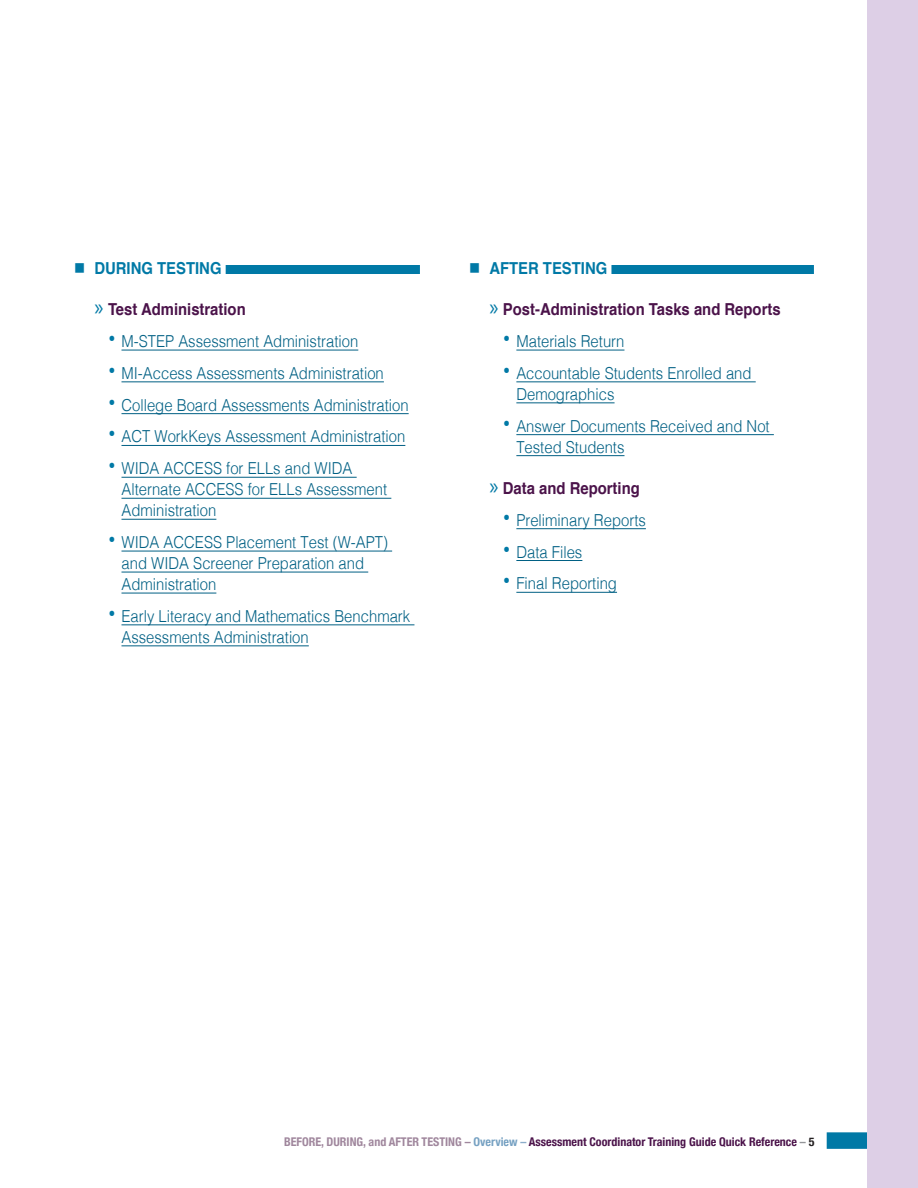
<style>
.page{position:relative;width:918px;height:1188px;background:#fff}
.page>*{position:absolute;margin:0;border:0;box-sizing:border-box;transform-origin:0 0}
.t1{font:300 16.5px/21px "Helvetica";color:#006084;scale:.9 1}
.t2{font:700 16.5px "Helvetica";color:#4b134a;scale:.9 1}
.t3{font:700 16.5px "Helvetica";color:#0079a6;scale:.9 1}
.t4{font:700 condensed 12px "Helvetica Neue";color:#4b134a}
.s1{font-family:"Myriad Pro";font-weight:400;font-size:24px;color:#0079a6}
.s2{font-weight:700;font-size:24px;color:#0079a6}
.s3{color:#a0879d}
.s4{color:#76a1c2}
.s5{color:#8badca}
.s6{color:#939598}
.s7{color:#231f20}
</style>
<div class="page">
<div style="left:827px;top:1132px;width:51px;height:17px;background:#0079a6"></div>
<div style="left:867px;top:0;width:51px;height:1188px;background:#ddcfe6"></div>
<hr style="left:122px;top:350px;width:236px;height:1px;background:#006084">
<hr style="left:122px;top:381px;width:262px;height:1px;background:#006084">
<hr style="left:122px;top:413px;width:287px;height:1px;background:#006084">
<hr style="left:122px;top:445px;width:283px;height:1px;background:#006084">
<hr style="left:122px;top:477px;width:235px;height:1px;background:#006084">
<hr style="left:122px;top:498px;width:269px;height:1px;background:#006084">
<hr style="left:122px;top:519px;width:94px;height:1px;background:#006084">
<hr style="left:122px;top:551px;width:270px;height:1px;background:#006084">
<hr style="left:122px;top:572px;width:246px;height:1px;background:#006084">
<hr style="left:122px;top:593px;width:94px;height:1px;background:#006084">
<hr style="left:122px;top:624px;width:292px;height:1px;background:#006084">
<hr style="left:122px;top:645px;width:187px;height:1px;background:#006084">
<div style="left:226px;top:265px;width:194px;height:9px;background:#0079a6"></div>
<hr style="left:516px;top:350px;width:108px;height:1px;background:#006084">
<hr style="left:516px;top:381px;width:240px;height:1px;background:#006084">
<hr style="left:516px;top:402px;width:99px;height:1px;background:#006084">
<hr style="left:516px;top:434px;width:258px;height:1px;background:#006084">
<hr style="left:516px;top:455px;width:108px;height:1px;background:#006084">
<hr style="left:516px;top:528px;width:130px;height:1px;background:#006084">
<hr style="left:516px;top:560px;width:66px;height:1px;background:#006084">
<hr style="left:516px;top:592px;width:101px;height:1px;background:#006084">
<div style="left:611px;top:265px;width:203px;height:9px;background:#0079a6"></div>
<p class="t3" style="left:74px;top:255px;width:165px">■ DURING TESTING</p>
<p class="t2" style="left:94px;top:296px;width:170px"><span class="s1">»</span> Test Administration</p>
<p class="t1" style="left:108px;top:330px;width:280px"><span class="s2">•</span> M-STEP Assessment Administration</p>
<p class="t1" style="left:108px;top:361px;width:308px"><span class="s2">•</span> MI-Access Assessments Administration</p>
<p class="t1" style="left:108px;top:393px;width:336px"><span class="s2">•</span> College Board Assessments Administration</p>
<p class="t1" style="left:108px;top:425px;width:332px"><span class="s2">•</span> ACT WorkKeys Assessment Administration</p>
<p class="t1" style="left:122px;top:457px;width:297px;text-indent:-14px"><span class="s2">•</span> WIDA ACCESS for ELLs and WIDA<br>Alternate ACCESS for ELLs Assessment<br>Administration</p>
<p class="t1" style="left:122px;top:531px;width:298px;text-indent:-14px"><span class="s2">•</span> WIDA ACCESS Placement Test (W-APT) and WIDA Screener Preparation and<br>Administration</p>
<p class="t1" style="left:122px;top:604px;width:322px;text-indent:-14px"><span class="s2">•</span> Early Literacy and Mathematics Benchmark<br>Assessments Administration</p>
<p class="t3" style="left:469px;top:255px;width:155px">■ AFTER TESTING</p>
<p class="t2" style="left:489px;top:296px;width:325px"><span class="s1">»</span> Post-Administration Tasks and Reports</p>
<p class="t1" style="left:503px;top:330px;width:137px"><span class="s2">•</span> Materials Return</p>
<p class="t1" style="left:516px;top:361px;width:263px;text-indent:-14px"><span class="s2">•</span> Accountable Students Enrolled and<br>Demographics</p>
<p class="t1" style="left:516px;top:414px;width:283px;text-indent:-14px"><span class="s2">•</span> Answer Documents Received and Not<br>Tested Students</p>
<p class="t2" style="left:489px;top:475px;width:169px"><span class="s1">»</span> Data and Reporting</p>
<p class="t1" style="left:503px;top:508px;width:160px"><span class="s2">•</span> Preliminary Reports</p>
<p class="t1" style="left:503px;top:540px;width:90px"><span class="s2">•</span> Data Files</p>
<p class="t1" style="left:503px;top:572px;width:128px"><span class="s2">•</span> Final Reporting</p>
<p class="t4" style="left:284px;top:1132px;width:532px"><span class="s3">BEFORE, DURING, and AFTER TESTING –</span> <span class="s4">Overview</span> <span class="s5">–</span> Assessment Coordinator Training Guide Quick Reference <span class="s6">–</span> <span class="s7">5</span></p>
</div>
